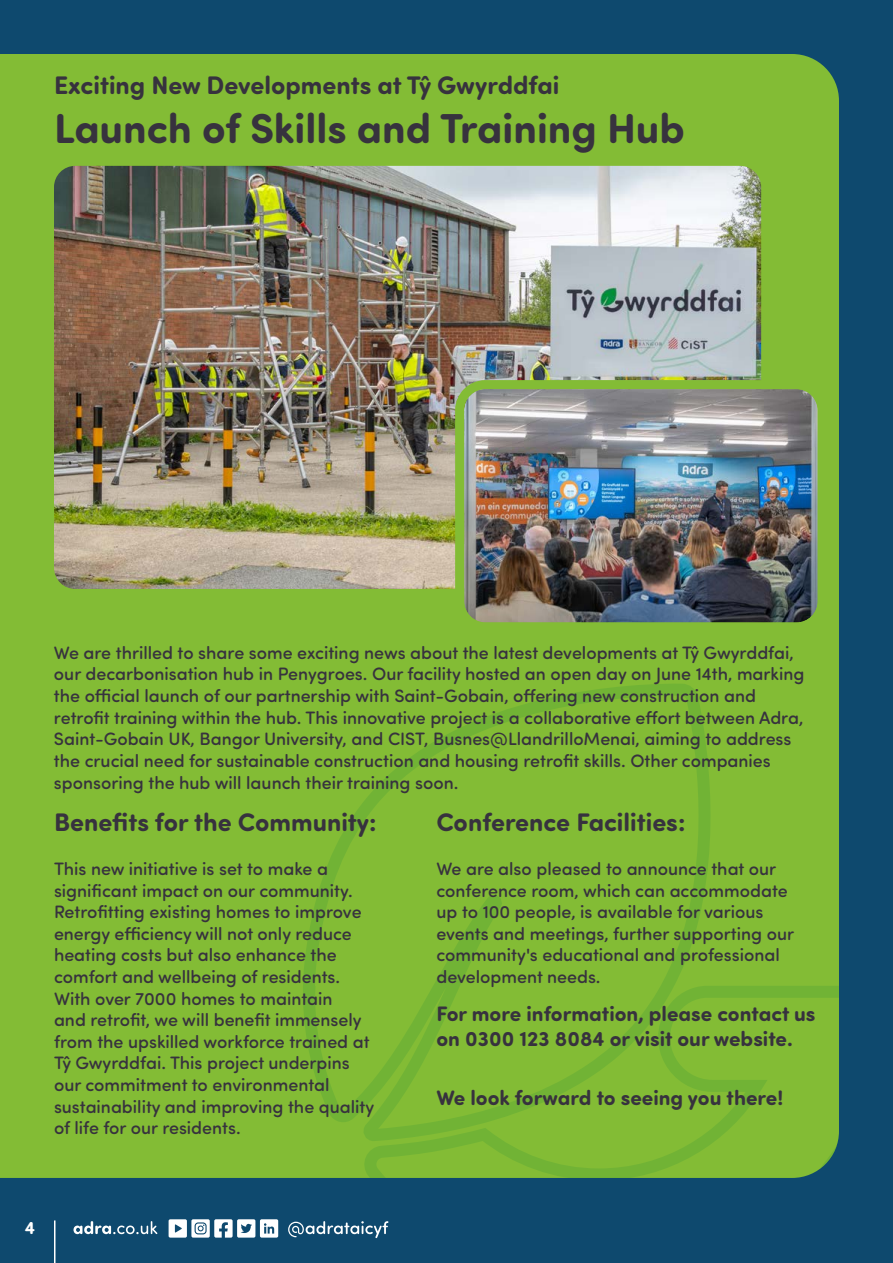
<style>
.page{position:relative;width:893px;height:1263px;background:#0e496e}
.page>*{position:absolute;margin:0;border:0;box-sizing:border-box;transform-origin:0 0}
.t1{font:700 42px "Sofia Pro Soft";color:#37323e}
.t2{font:700 25.5px "Sofia Pro Soft";color:#37323e}
.t3{font:700 21px/25.2px "Sofia Pro Soft";color:#37323e}
.t4{font:500 18px/21.6px "Sofia Pro Soft";color:#37323e}
.t5{font:700 18px "Sofia Pro Soft";color:#fff}
</style>
<div class="page">
<div style="left:0;top:54px;width:839px;height:1124px;background:#83bc35"></div>
<svg style="left:297px;top:661px;width:437px;height:487px;background:#81bb35"></svg>
<svg style="left:359px;top:980px;width:480px;height:198px;background:#7fb935"></svg>
<img style="left:54px;top:166px;width:707px;height:423px">
<img style="left:465px;top:390px;width:352px;height:231px">
<div style="left:455px;top:380px;width:372px;height:251px;border:9px solid #83bc35;border-radius:26px"></div>
<hr style="left:54px;top:1220px;width:1px;height:43px;background:#fff">
<svg style="left:74px;top:1221px;width:83px;height:13px"></svg>
<svg style="left:288px;top:1221px;width:100px;height:17px"></svg>
<svg style="left:169px;top:1219px;width:109px;height:18px"></svg>
<h2 class="t2" style="left:54px;top:67px;width:507px">Exciting New Developments at Tŷ Gwyrddfai</h2>
<h1 class="t1" style="left:54px;top:98px;width:632px">Launch of Skills and Training Hub</h1>
<p class="t4" style="left:54px;top:640px;width:752px">We are thrilled to share some exciting news about the latest developments at Tŷ Gwyrddfai, our decarbonisation hub in Penygroes. Our facility hosted an open day on June 14th, marking the official launch of our partnership with Saint-Gobain, offering new construction and retrofit training within the hub. This innovative project is a collaborative effort between Adra, Saint-Gobain UK, Bangor University, and CIST, Busnes@LlandrilloMenai, aiming to address the crucial need for sustainable construction and housing retrofit skills. Other companies sponsoring the hub will launch their training soon.</p>
<h2 class="t2" style="left:54px;top:804px;width:324px">Benefits for the Community:</h2>
<p class="t4" style="left:54px;top:856px;width:322px">This new initiative is set to make a significant impact on our community.<br>Retrofitting existing homes to improve energy efficiency will not only reduce heating costs but also enhance the comfort and wellbeing of residents.<br>With over 7000 homes to maintain<br>and retrofit, we will benefit immensely from the upskilled workforce trained at Tŷ Gwyrddfai. This project underpins our commitment to environmental sustainability and improving the quality of life for our residents.</p>
<h2 class="t2" style="left:436px;top:804px;width:250px">Conference Facilities:</h2>
<p class="t4" style="left:436px;top:856px;width:359px">We are also pleased to announce that our conference room, which can accommodate up to 100 people, is available for various events and meetings, further supporting our community's educational and professional development needs.</p>
<p class="t3" style="left:436px;top:999px;width:381px">For more information, please contact us on 0300 123 8084 or visit our website.</p>
<p class="t3" style="left:436px;top:1083px;width:348px">We look forward to seeing you there!</p>
<p class="t5" style="left:25px;top:1214px;width:12px">4</p>
</div>
